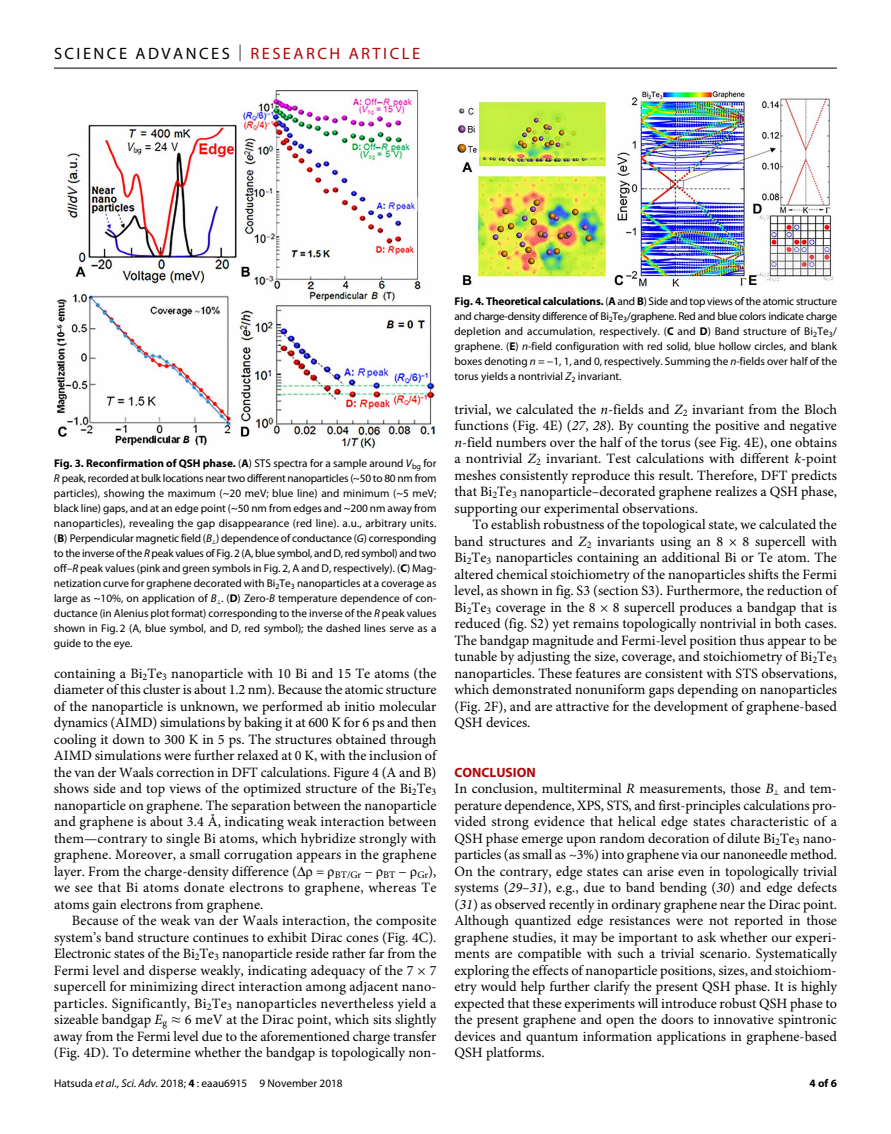
<style>
.page{position:relative;width:891px;height:1134px;background:#fff}
.page>*{position:absolute;margin:0;border:0;box-sizing:border-box;transform-origin:0 0}
.t1{font:16.5px "Myriad Pro";letter-spacing:.15em;color:#000}
.t2{font:14.25px/16.5px "Minion Pro";color:#000;text-align:justify}
.t3{font:14.25px/16.5px "Minion Pro";letter-spacing:.02em;color:#000}
.t4{font:700 13.5px "Myriad Pro";color:#b10508}
.t5{font:11.25px/15px "Myriad Pro";color:#000;text-align:justify}
.t6{font:700 11.25px "Myriad Pro";color:#000}
.t7{font:10.05px "Minion Pro";color:#000}
.s1{font-weight:300}
.s2{color:#b10508}
.s3{font-weight:700}
.s4{font-style:italic}
</style>
<div class="page">
<hr style="left:54px;top:68px;width:783px;height:1px;background:#000">
<img style="left:457px;top:90px;width:377px;height:197px">
<img style="left:56px;top:90px;width:378px;height:358px">
<p class="t1" style="left:54px;top:40px;width:368px">SCIENCE ADVANCES <span class="s1">|</span> <span class="s2">RESEARCH ARTICLE</span></p>
<p class="t5" style="left:54px;top:456px;width:384px"><span class="s3">Fig. 3. Reconfirmation of QSH phase.</span> (<span class="s3">A</span>) STS spectra for a sample around <span class="s4">V</span><sub>bg</sub> for <span class="s4">R</span> peak, recorded at bulk locations near two different nanoparticles (~50 to 80 nm from particles), showing the maximum (~20 meV; blue line) and minimum (~5 meV; black line) gaps, and at an edge point (~50 nm from edges and ~200 nm away from nanoparticles), revealing the gap disappearance (red line). a.u., arbitrary units. (<span class="s3">B</span>) Perpendicular magnetic field (<span class="s4">B</span><sub>⊥</sub>) dependence of conductance (<span class="s4">G</span>) corresponding to the inverse of the <span class="s4">R</span> peak values of Fig.2 (A, blue symbol, and D, red symbol) and two off–<span class="s4">R</span> peak values (pink and green symbols in Fig. 2, A and D, respectively). (<span class="s3">C</span>) Mag&shy;netization curve for graphene decorated with Bi<sub>2</sub>Te<sub>3</sub> nanoparticles at a coverage as large as ~10%, on application of <span class="s4">B</span><sub>⊥</sub>. (<span class="s3">D</span>) Zero-<span class="s4">B</span> temperature dependence of con&shy;ductance (in Alenius plot format) corresponding to the inverse of the <span class="s4">R</span> peak values shown in Fig. 2 (A, blue symbol, and D, red symbol); the dashed lines serve as a guide to the eye.</p>
<p class="t2" style="left:54px;top:666px;width:384px">containing a Bi<sub>2</sub>Te<sub>3</sub> nanoparticle with 10 Bi and 15 Te atoms (the diameter of this cluster is about 1.2 nm). Because the atomic structure of the nanoparticle is unknown, we performed ab initio molecular dynamics (AIMD) simulations by baking it at 600 K for 6 ps and then cooling it down to 300 K in 5 ps. The structures obtained through AIMD simulations were further relaxed at 0 K, with the inclusion of the van der Waals correction in DFT calculations. Figure 4 (A and B) shows side and top views of the optimized structure of the Bi<sub>2</sub>Te<sub>3 </sub>nanoparticle on graphene. The separation between the nanoparticle and graphene is about 3.4 Å, indicating weak interaction between them—contrary to single Bi atoms, which hybridize strongly with graphene. Moreover, a small corrugation appears in the graphene layer. From the charge-density difference (</p>
<p class="t7" style="left:316px;top:868px;width:122px"><sup>=</sup> BT/Gr <sup>−</sup> BT <sup>−</sup> Gr<sup>),</sup></p>
<p class="t3" style="left:54px;top:881px;width:384px">we see that Bi atoms donate electrons to graphene, whereas Te atoms gain electrons from graphene.</p>
<p class="t2" style="left:54px;top:914px;width:384px;text-indent:18px">Because of the weak van der Waals interaction, the composite system’s band structure continues to exhibit Dirac cones (Fig. 4C).<br>Electronic states of the Bi<sub>2</sub>Te<sub>3</sub> nanoparticle reside rather far from the Fermi level and disperse weakly, indicating adequacy of the 7 × 7 supercell for minimizing direct interaction among adjacent nano&shy;particles. Significantly, Bi<sub>2</sub>Te<sub>3</sub> nanoparticles nevertheless yield a sizeable bandgap <span class="s4">E</span><sub>g</sub> ≈ 6 meV at the Dirac point, which sits slightly away from the Fermi level due to the aforementioned charge transfer (Fig. 4D). To determine whether the bandgap is topologically non-</p>
<p class="t5" style="left:54px;top:1076px;width:290px">Hatsuda <span class="s4">et al</span>., <span class="s4">Sci. Adv.</span> 2018; <span class="s3">4</span> : eaau6915 9 November 2018</p>
<p class="t5" style="left:454px;top:294px;width:384px"><span class="s3">Fig. 4. Theoretical calculations.</span> (<span class="s3">A</span> and <span class="s3">B</span>) Side and top views of the atomic structure and charge-density difference of Bi<sub>2</sub>Te<sub>3</sub>/graphene. Red and blue colors indicate charge depletion and accumulation, respectively. (<span class="s3">C</span> and <span class="s3">D</span>) Band structure of Bi<sub>2</sub>Te<sub>3</sub>/ graphene. (<span class="s3">E</span>) <span class="s4">n</span>-field configuration with red solid, blue hollow circles, and blank boxes denoting <span class="s4">n</span> = −1, 1, and 0, respectively. Summing the <span class="s4">n</span>-fields over half of the torus yields a nontrivial <span class="s4">Z</span><sub>2</sub> invariant.</p>
<p class="t2" style="left:454px;top:402px;width:384px">trivial, we calculated the <span class="s4">n</span>-fields and <span class="s4">Z</span><sub>2</sub> invariant from the Bloch functions (Fig. 4E) (<span class="s4">27</span>, <span class="s4">28</span>). By counting the positive and negative <span class="s4">n</span>-field numbers over the half of the torus (see Fig. 4E), one obtains a nontrivial <span class="s4">Z</span><sub>2</sub> invariant. Test calculations with different <span class="s4">k</span>-point meshes consistently reproduce this result. Therefore, DFT predicts that Bi<sub>2</sub>Te<sub>3</sub> nanoparticle–decorated graphene realizes a QSH phase, supporting our experimental observations.</p>
<p class="t2" style="left:455px;top:518px;width:384px;text-indent:18px">To establish robustness of the topological state, we calculated the band structures and <span class="s4">Z</span><sub>2</sub> invariants using an 8 × 8 supercell with Bi<sub>2</sub>Te<sub>3</sub> nanoparticles containing an additional Bi or Te atom. The altered chemical stoichiometry of the nanoparticles shifts the Fermi level, as shown in fig. S3 (section S3). Furthermore, the reduction of Bi<sub>2</sub>Te<sub>3</sub> coverage in the 8 × 8 supercell produces a bandgap that is reduced (fig. S2) yet remains topologically nontrivial in both cases.<br>The bandgap magnitude and Fermi-level position thus appear to be tunable by adjusting the size, coverage, and stoichiometry of Bi<sub>2</sub>Te<sub>3 </sub>nanoparticles. These features are consistent with STS observations, which demonstrated nonuniform gaps depending on nanoparticles (Fig. 2F), and are attractive for the development of graphene-based QSH devices.</p>
<p class="t4" style="left:454px;top:761px;width:83px">CONCLUSION</p>
<p class="t2" style="left:454px;top:782px;width:384px">In conclusion, multiterminal <span class="s4">R</span> measurements, those <span class="s4">B</span><sub>⊥</sub> and tem&shy;perature dependence, XPS, STS, and first-principles calculations pro&shy;vided strong evidence that helical edge states characteristic of a QSH phase emerge upon random decoration of dilute Bi<sub>2</sub>Te<sub>3</sub> nano&shy;particles (as small as ~3%) into graphene via our nanoneedle method.<br>On the contrary, edge states can arise even in topologically trivial systems (<span class="s4">29</span>–<span class="s4">31</span>), e.g., due to band bending (<span class="s4">30</span>) and edge defects (<span class="s4">31</span>) as observed recently in ordinary graphene near the Dirac point.<br>Although quantized edge resistances were not reported in those graphene studies, it may be important to ask whether our experi&shy;ments are compatible with such a trivial scenario. Systematically exploring the effects of nanoparticle positions, sizes, and stoichiom&shy;etry would help further clarify the present QSH phase. It is highly expected that these experiments will introduce robust QSH phase to the present graphene and open the doors to innovative spintronic devices and quantum information applications in graphene-based QSH platforms.</p>
<p class="t6" style="left:810px;top:1074px;width:29px">4 of 6</p>
</div>
